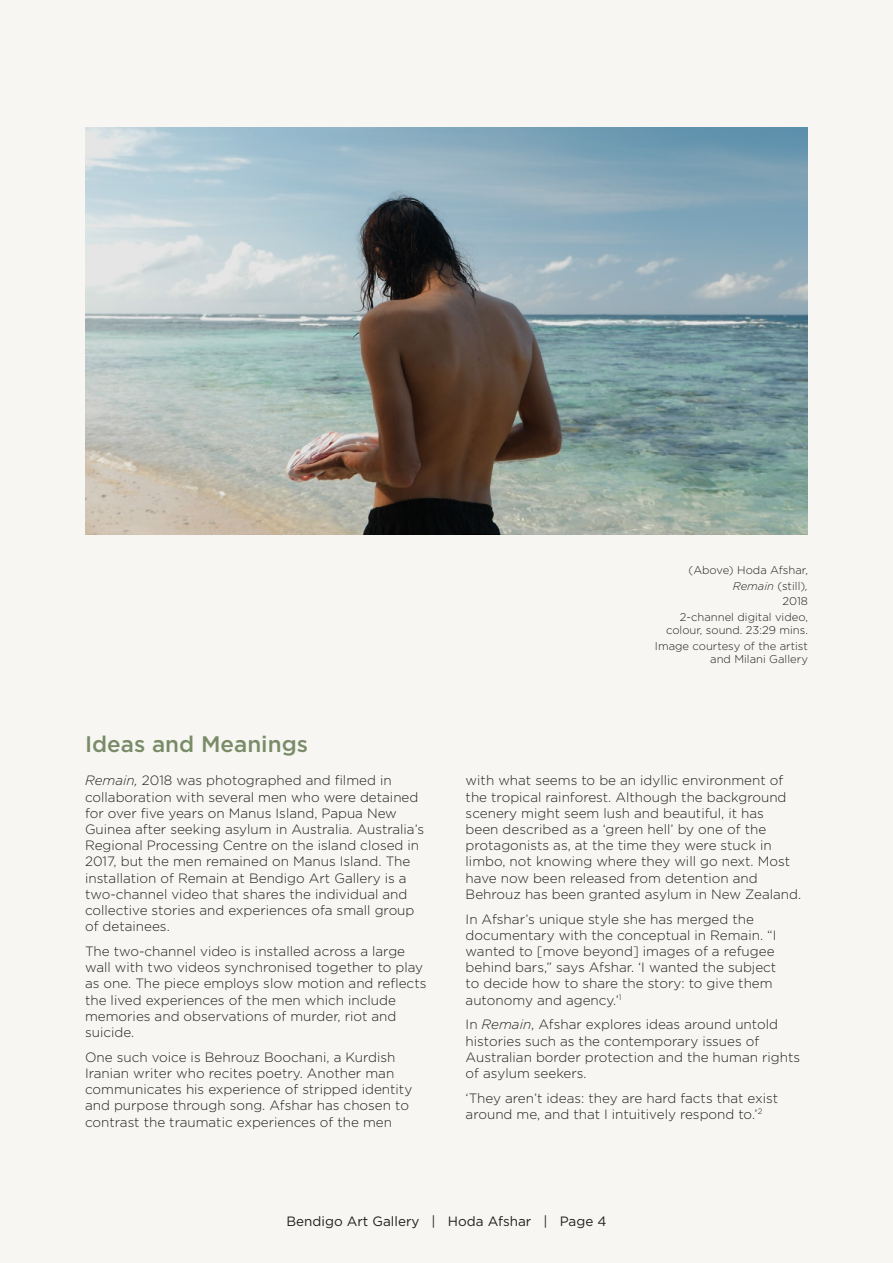
<style>
.page{position:relative;width:893px;height:1263px;background:#f7f6f3}
.page>*{position:absolute;margin:0;border:0;box-sizing:border-box;transform-origin:0 0}
.t1{font:500 22.5px "Gotham";color:#798c68}
.t2{font:300 13.5px/16.2px "Gotham";color:#231f20}
.t3{font:13.5px "Gotham";color:#231f20}
.t4{font:300 11.25px/13.5px "Gotham";color:#231f20;text-align:right}
.t5{font:italic 300 11.25px "Gotham";color:#231f20}
.s1{font-style:italic}
.s2{font-style:normal}
</style>
<div class="page">
<img style="left:85px;top:128px;width:723px;height:406px">
<p class="t1" style="left:85px;top:729px;width:224px">Ideas and Meanings</p>
<p class="t2" style="left:85px;top:772px;width:341px"><span class="s1">Remain,</span> 2018 was photographed and filmed in collaboration with several men who were detained for over five years on Manus Island, Papua New Guinea after seeking asylum in Australia. Australia’s Regional Processing Centre on the island closed in 2017, but the men remained on Manus Island. The installation of Remain at Bendigo Art Gallery is a two-channel video that shares the individual and collective stories and experiences ofa small group of detainees.</p>
<p class="t2" style="left:85px;top:943px;width:343px">The two-channel video is installed across a large wall with two videos synchronised together to play as one. The piece employs slow motion and reflects the lived experiences of the men which include memories and observations of murder, riot and suicide.</p>
<p class="t2" style="left:85px;top:1048px;width:329px">One such voice is Behrouz Boochani, a Kurdish Iranian writer who recites poetry. Another man communicates his experience of stripped identity and purpose through song. Afshar has chosen to contrast the traumatic experiences of the men</p>
<p class="t4" style="left:688px;top:563px;width:121px">(Above) Hoda Afshar,</p>
<p class="t5" style="left:733px;top:578px;width:77px">Remain <span class="s2">(still)</span>,</p>
<p class="t4" style="left:782px;top:594px;width:27px">2018</p>
<p class="t4" style="left:666px;top:610px;width:143px">2-channel digital video, colour, sound. 23:29 mins.</p>
<p class="t4" style="left:655px;top:639px;width:154px">Image courtesy of the artist and Milani Gallery</p>
<p class="t2" style="left:466px;top:772px;width:337px">with what seems to be an idyllic environment of the tropical rainforest. Although the background scenery might seem lush and beautiful, it has<br>been described as a ‘green hell’ by one of the protagonists as, at the time they were stuck in limbo, not knowing where they will go next. Most have now been released from detention and Behrouz has been granted asylum in New Zealand.</p>
<p class="t2" style="left:466px;top:910px;width:312px">In Afshar’s unique style she has merged the documentary with the conceptual in Remain. “I wanted to [move beyond] images of a refugee behind bars,” says Afshar. ‘I wanted the subject to decide how to share the story: to give them autonomy and agency.’<sup>1</sup></p>
<p class="t2" style="left:466px;top:1016px;width:336px">In <span class="s1">Remain</span>, Afshar explores ideas around untold histories such as the contemporary issues of Australian border protection and the human rights of asylum seekers.</p>
<p class="t2" style="left:466px;top:1089px;width:314px">‘They aren’t ideas: they are hard facts that exist around me, and that I intuitively respond to.’<sup>2</sup></p>
<p class="t3" style="left:286px;top:1212px;width:322px">Bendigo Art Gallery | Hoda Afshar | Page 4</p>
</div>
